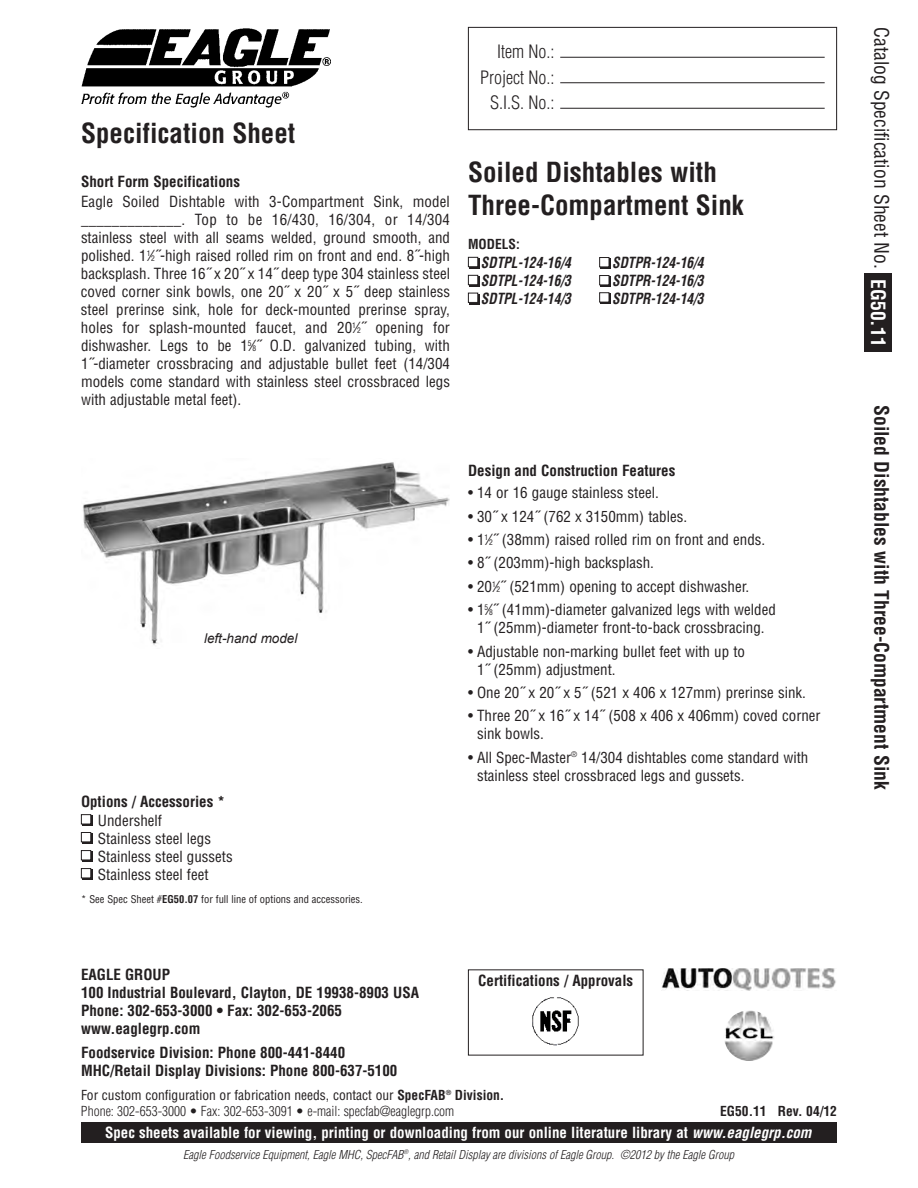
<style>
.page{position:relative;width:918px;height:1188px;background:#fff}
.page>*{position:absolute;margin:0;border:0;box-sizing:border-box;transform-origin:0 0}
.t1{font:700 condensed 27px/32.4px "Helvetica";color:#231f20}
.t2{font:700 condensed 19.5px "Helvetica";color:#231f20}
.t3{font:condensed 19.5px "Helvetica";color:#231f20}
.t4{font:300 condensed 18px/25.5px "Helvetica";color:#231f20;text-align:right}
.t5{font:condensed 15px/18px "Helvetica";color:#231f20}
.t6{font:700 condensed 15px/18px "Helvetica";color:#231f20}
.t7{font:700 condensed 15px "Helvetica";color:#fff}
.t8{font:italic 700 condensed 15px/18px "Helvetica";color:#231f20;text-align:justify;scale:.9 1}
.t9{font:300 condensed 13.5px/16.2px "Helvetica";color:#231f20}
.t10{font:700 condensed 13.5px "Helvetica";color:#231f20}
.t11{font:italic 13.5px "Arial";color:#231f20}
.t12{font:italic 300 condensed 12px "Helvetica";color:#231f20}
.t13{font:condensed 10.5px "Helvetica";color:#231f20}
.s1{font-size:7.5px}
.s2{font-weight:700}
.s3{font-weight:400}
.s4{font-style:italic}
.s5{font-weight:700;color:#fff}
</style>
<div class="page">
<img style="left:532px;top:997px;width:47px;height:49px">
<div style="left:864px;top:274px;width:28px;height:78px;background:#231f20"></div>
<div style="left:468px;top:27px;width:369px;height:103px;border:1px solid #231f20"></div>
<hr style="left:560px;top:82px;width:265px;height:1px;background:#231f20">
<hr style="left:560px;top:57px;width:265px;height:1px;background:#231f20">
<hr style="left:560px;top:108px;width:265px;height:1px;background:#231f20">
<img style="left:81px;top:28px;width:250px;height:79px">
<div style="left:81px;top:1122px;width:756px;height:21px;background:#231f20"></div>
<div style="left:82px;top:816px;width:11px;height:10px;background:#231f20"></div>
<div style="left:81px;top:815px;width:10px;height:9px;background:#fff"></div>
<div style="left:81px;top:814px;width:10px;height:10px;border:1px solid #231f20"></div>
<svg style="left:724px;top:1010px;width:51px;height:51px"></svg>
<img style="left:724px;top:1011px;width:51px;height:49px;border-radius:50%">
<img style="left:662px;top:968px;width:174px;height:23px">
<div style="left:470px;top:258px;width:10px;height:11px;background:#231f20"></div>
<div style="left:468px;top:257px;width:10px;height:10px;background:#fff"></div>
<div style="left:468px;top:257px;width:10px;height:10px;border:1px solid #231f20"></div>
<div style="left:470px;top:276px;width:10px;height:11px;background:#231f20"></div>
<div style="left:468px;top:275px;width:10px;height:10px;background:#fff"></div>
<div style="left:468px;top:275px;width:10px;height:10px;border:1px solid #231f20"></div>
<div style="left:83px;top:834px;width:10px;height:10px;background:#231f20"></div>
<div style="left:81px;top:833px;width:10px;height:9px;background:#fff"></div>
<div style="left:81px;top:832px;width:10px;height:10px;border:1px solid #231f20"></div>
<div style="left:82px;top:852px;width:11px;height:10px;background:#231f20"></div>
<div style="left:81px;top:851px;width:10px;height:9px;background:#fff"></div>
<div style="left:81px;top:850px;width:10px;height:10px;border:1px solid #231f20"></div>
<div style="left:82px;top:870px;width:11px;height:10px;background:#231f20"></div>
<div style="left:81px;top:869px;width:10px;height:9px;background:#fff"></div>
<div style="left:81px;top:868px;width:10px;height:10px;border:1px solid #231f20"></div>
<div style="left:601px;top:259px;width:10px;height:10px;background:#231f20"></div>
<div style="left:600px;top:258px;width:9px;height:9px;background:#fff"></div>
<div style="left:599px;top:257px;width:10px;height:10px;border:1px solid #231f20"></div>
<div style="left:601px;top:277px;width:10px;height:10px;background:#231f20"></div>
<div style="left:600px;top:276px;width:9px;height:9px;background:#fff"></div>
<div style="left:599px;top:275px;width:10px;height:10px;border:1px solid #231f20"></div>
<img style="left:83px;top:462px;width:367px;height:183px">
<div style="left:470px;top:294px;width:10px;height:10px;background:#231f20"></div>
<div style="left:468px;top:293px;width:10px;height:9px;background:#fff"></div>
<div style="left:468px;top:293px;width:10px;height:10px;border:1px solid #231f20"></div>
<div style="left:601px;top:294px;width:10px;height:10px;background:#231f20"></div>
<div style="left:600px;top:293px;width:9px;height:9px;background:#fff"></div>
<div style="left:599px;top:292px;width:10px;height:10px;border:1px solid #231f20"></div>
<h1 class="t1" style="left:81px;top:117px;width:216px">Specification Sheet</h1>
<p class="t6" style="left:81px;top:172px;width:161px">Short Form Specifications</p>
<p class="t5" style="left:81px;top:192px;width:371px;text-align:justify">Eagle Soiled Dishtable with 3-Compartment Sink, model _____________. Top to be 16/430, 16/304, or 14/304 stainless steel with all seams welded, ground smooth, and polished. 1<sup>1</sup>⁄<span class="s1">2</span>˝-high raised rolled rim on front and end. 8˝-high backsplash. Three 16˝ x 20˝ x 14˝ deep type 304 stainless steel coved corner sink bowls, one 20˝ x 20˝ x 5˝ deep stainless steel prerinse sink, hole for deck-mounted prerinse spray, holes for splash-mounted faucet, and 20<sup>1</sup>⁄<span class="s1">2</span>˝ opening for dishwasher. Legs to be 1<sup>5</sup>⁄<span class="s1">8</span>˝ O.D. galvanized tubing, with 1˝-diameter crossbracing and adjustable bullet feet (14/304 models come standard with stainless steel crossbraced legs with adjustable metal feet).</p>
<p class="t4" style="left:480px;top:39px;width:76px">Item No.:<br>Project No.:<br>S.I.S. No.:</p>
<h1 class="t1" style="left:468px;top:156px;width:277px">Soiled Dishtables with<br>Three-Compartment Sink</h1>
<p class="t10" style="left:468px;top:236px;width:53px">MODELS:</p>
<p class="t8" style="left:481px;top:254px;width:102px">SDTPL-124-16/4<br>SDTPL-124-16/3<br>SDTPL-124-14/3</p>
<p class="t8" style="left:612px;top:254px;width:103px">SDTPR-124-16/4<br>SDTPR-124-16/3<br>SDTPR-124-14/3</p>
<p class="t11" style="left:204px;top:630px;width:95px">left-hand model</p>
<p class="t6" style="left:81px;top:792px;width:146px">Options / Accessories *</p>
<p class="t5" style="left:98px;top:811px;width:136px">Undershelf<br>Stainless steel legs<br>Stainless steel gussets<br>Stainless steel feet</p>
<p class="t13" style="left:81px;top:892px;width:283px">* See Spec Sheet #<span class="s2">EG50.07</span> for full line of options and accessories.</p>
<p class="t6" style="left:468px;top:461px;width:209px">Design and Construction Features</p>
<p class="t5" style="left:468px;top:483px;width:192px">• 14 or 16 gauge stainless steel.</p>
<p class="t5" style="left:468px;top:507px;width:221px">• 30˝ x 124˝ (762 x 3150mm) tables.</p>
<p class="t5" style="left:468px;top:530px;width:299px">• 1<sup>1</sup>⁄<span class="s1">2</span>˝ (38mm) raised rolled rim on front and ends.</p>
<p class="t5" style="left:468px;top:554px;width:187px">• 8˝ (203mm)-high backsplash.</p>
<p class="t5" style="left:468px;top:577px;width:283px">• 20<sup>1</sup>⁄<span class="s1">2</span>˝ (521mm) opening to accept dishwasher.</p>
<p class="t5" style="left:468px;top:600px;width:309px;text-align:center">• 1<sup>5</sup>⁄<span class="s1">8</span>˝ (41mm)-diameter galvanized legs with welded<br>1˝ (25mm)-diameter front-to-back crossbracing.</p>
<p class="t5" style="left:477px;top:642px;width:270px;text-indent:-9px">• Adjustable non-marking bullet feet with up to<br>1˝ (25mm) adjustment.</p>
<p class="t5" style="left:468px;top:683px;width:339px">• One 20˝ x 20˝ x 5˝ (521 x 406 x 127mm) prerinse sink.</p>
<p class="t5" style="left:477px;top:707px;width:345px;text-indent:-9px">• Three 20˝ x 16˝ x 14˝ (508 x 406 x 406mm) coved corner sink bowls.</p>
<p class="t5" style="left:477px;top:748px;width:333px;text-indent:-9px">• All Spec-Master<sup>®</sup> 14/304 dishtables come standard with stainless steel crossbraced legs and gussets.</p>
<p class="t6" style="left:81px;top:965px;width:340px">EAGLE GROUP<br>100 Industrial Boulevard, Clayton, DE 19938-8903 USA<br>Phone: 302-653-3000 • Fax: 302-653-2065 www.eaglegrp.com</p>
<p class="t6" style="left:81px;top:1044px;width:318px">Foodservice Division: Phone 800-441-8440<br>MHC/Retail Display Divisions: Phone 800-637-5100</p>
<p class="t6" style="left:478px;top:971px;width:156px">Certifications / Approvals</p>
<p class="t9" style="left:81px;top:1087px;width:425px"><span class="s3">For custom configuration or fabrication needs, contact our</span> <span class="s2">SpecFAB</span><sup>®</sup> <span class="s2">Division.<br></span>Phone: 302-653-3000 • Fax: 302-653-3091 • e-mail: specfab@eaglegrp.com</p>
<p class="t10" style="left:720px;top:1103px;width:118px">EG50.11 Rev. 04/12</p>
<p class="t7" style="left:105px;top:1123px;width:708px">Spec sheets available for viewing, printing or downloading from our online literature library at <span class="s4">www.eaglegrp.com</span></p>
<p class="t12" style="left:183px;top:1147px;width:552px">Eagle Foodservice Equipment, Eagle MHC, SpecFAB<sup>®</sup>, and Retail Display are divisions of Eagle Group. ©2012 by the Eagle Group</p>
<h2 class="t3" style="left:894px;top:27px;width:321px;rotate:90deg">Catalog Specification Sheet No. <span class="s5">EG50.11</span></h2>
<h2 class="t2" style="left:893px;top:405px;width:386px;rotate:90deg">Soiled Dishtables with Three-Compartment Sink</h2>
</div>
